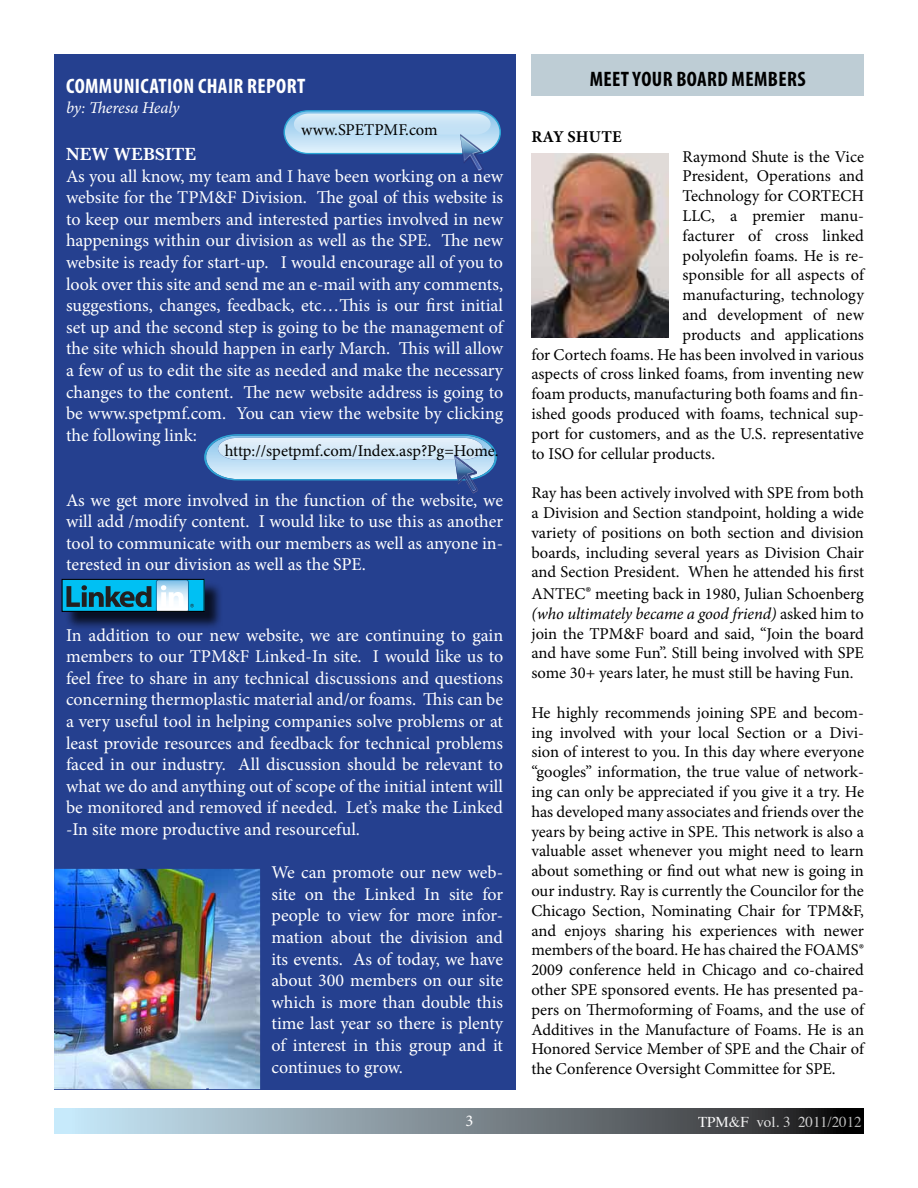
<style>
.page{position:relative;width:918px;height:1188px;background:#fff}
.page>*{position:absolute;margin:0;border:0;box-sizing:border-box;transform-origin:0 0}
.t1{font:700 condensed 21px "Myriad Pro";letter-spacing:.02em;color:#fff}
.t2{font:700 condensed 21px "Myriad Pro";letter-spacing:.02em;color:#000}
.t3{font:18px/21.6px "Minion Pro";letter-spacing:-.005em;color:#fff;text-align:justify}
.t4{font:600 18px "Baskerville";color:#fff}
.t5{font:16.5px/19.8px "Minion Pro";letter-spacing:-.005em;color:#000;text-align:justify}
.t6{font:italic 16.5px "Minion Pro";letter-spacing:-.01em;color:#fff}
.t7{font:700 16.5px "Minion Pro";letter-spacing:.01em;color:#000}
.t8{font:16.5px "Minion Pro";color:#fff}
.t9{font:15px "Times";color:#fff}
.s1{font-size:18px}
.s2{font-style:italic}
</style>
<div class="page">
<svg style="left:54px;top:1108px;width:810px;height:26px;background:#78858d"></svg>
<div style="left:531px;top:54px;width:333px;height:42px;background:#becdd5"></div>
<img style="left:532px;top:154px;width:137px;height:184px">
<div style="left:54px;top:54px;width:461px;height:1035px;background:#25408f"></div>
<img style="left:54px;top:869px;width:206px;height:220px">
<div style="left:64px;top:581px;width:159px;height:50px;background:#000;opacity:.75"></div>
<div style="left:62px;top:579px;width:142px;height:32px;background:#00c0f3"></div>
<svg style="left:67px;top:581px;width:127px;height:29px"></svg>
<div style="left:62px;top:579px;width:143px;height:33px;border:1px solid #000"></div>
<svg style="left:204px;top:434px;width:293px;height:60px"></svg>
<img style="left:455px;top:456px;width:22px;height:37px">
<svg style="left:284px;top:110px;width:217px;height:62px"></svg>
<p class="t1" style="left:66px;top:73px;width:67px">COMMUNICA</p>
<p class="t1" style="left:159px;top:73px;width:58px">TION CHAIR</p>
<p class="t1" style="left:247px;top:73px;width:60px">REPORT</p>
<p class="t6" style="left:66px;top:97px;width:115px">by: Theresa Healy</p>
<p class="t4" style="left:66px;top:144px;width:132px">NEW WEBSITE</p>
<p class="t3" style="left:66px;top:165px;width:439px">As you all know, my team and I have been working on a new website for the TPM&amp;F Division. The goal of this website is to keep our members and interested parties involved in new happenings within our division as well as the SPE. The new website is ready for start-up. I would encourage all of you to look over this site and send me an e-mail with any comments, suggestions, changes, feedback, etc…This is our first initial set up and the second step is going to be the management of the site which should happen in early March. This will allow a few of us to edit the site as needed and make the necessary changes to the content. The new website address is going to be www.spetpmf.com. You can view the website by clicking the following link:</p>
<p class="t5" style="left:301px;top:120px;width:138px">www.SPETPMF.com</p>
<p class="t5" style="left:225px;top:441px;width:275px">http://spetpmf.com/Index.asp?Pg=Home.</p>
<p class="t3" style="left:66px;top:489px;width:439px">As we get more involved in the function of the website, we will add /modify content. I would like to use this as another tool to communicate with our members as well as anyone in&shy;terested in our division as well as the SPE.</p>
<p class="t3" style="left:66px;top:624px;width:439px">In addition to our new website, we are continuing to gain members to our TPM&amp;F Linked-In site. I would like us to feel free to share in any technical discussions and questions concerning thermoplastic material and/or foams. This can be a very useful tool in helping companies solve problems or at least provide resources and feedback for technical problems faced in our industry. All discussion should be relevant to what we do and anything out of scope of the initial intent will be monitored and removed if needed. Let’s make the Linked -In site more productive and resourceful.</p>
<p class="t3" style="left:272px;top:862px;width:233px">We can promote our new web&shy;site on the Linked In site for people to view for more infor&shy;mation about the division and its events. As of today, we have about 300 members on our site which is more than double this time last year so there is plenty of interest in this group and it continues to grow.</p>
<p class="t2" style="left:590px;top:66px;width:167px">MEET YOUR BOARD MEMBERS</p>
<p class="t7" style="left:531px;top:125px;width:92px">RAY SHUTE</p>
<p class="t5" style="left:683px;top:146px;width:183px">Raymond Shute is the Vice</p>
<p class="t5" style="left:683px;top:166px;width:183px">President, Operations and</p>
<p class="t5" style="left:683px;top:186px;width:183px">Technology for CORTECH</p>
<p class="t5" style="left:683px;top:206px;width:183px">LLC, a premier manu-</p>
<p class="t5" style="left:683px;top:226px;width:183px">facturer of cross linked</p>
<p class="t5" style="left:683px;top:245px;width:183px">polyolefin foams. He is re-</p>
<p class="t5" style="left:683px;top:265px;width:183px">sponsible for all aspects of</p>
<p class="t5" style="left:683px;top:285px;width:183px">manufacturing, technology</p>
<p class="t5" style="left:683px;top:305px;width:183px">and development of new</p>
<p class="t5" style="left:683px;top:325px;width:183px">products and applications</p>
<p class="t5" style="left:531px;top:344px;width:334px">for Cortech foams. He has been involved in various</p>
<p class="t5" style="left:531px;top:364px;width:334px">aspects of cross linked foams, from inventing new</p>
<p class="t5" style="left:531px;top:384px;width:334px">foam products, manufacturing both foams and fin-</p>
<p class="t5" style="left:531px;top:404px;width:334px">ished goods produced with foams, technical sup-</p>
<p class="t5" style="left:531px;top:424px;width:334px">port for customers, and as the U.S. representative</p>
<p class="t5" style="left:531px;top:443px;width:185px">to ISO for cellular products.</p>
<p class="t5" style="left:531px;top:483px;width:334px">Ray has been actively involved with SPE from both a Division and Section standpoint, holding a wide variety of positions on both section and division boards, including several years as Division Chair and Section President. When he attended his first</p>
<p class="t5" style="left:531px;top:584px;width:334px">ANTEC<span class="s1">®</span> meeting back in 1980, Julian Schoenberg <span class="s2">(who ultimately became a good friend)</span> asked him to join the TPM&amp;F board and said, “Join the board and have some Fun”. Still being involved with SPE some 30+ years later, he must still be having Fun.</p>
<p class="t5" style="left:531px;top:703px;width:334px">He highly recommends joining SPE and becom&shy;ing involved with your local Section or a Divi&shy;sion of interest to you. In this day where everyone “googles” information, the true value of network&shy;ing can only be appreciated if you give it a try. He has developed many associates and friends over the years by being active in SPE. This network is also a valuable asset whenever you might need to learn about something or find out what new is going in our industry. Ray is currently the Councilor for the Chicago Section, Nominating Chair for TPM&amp;F, and enjoys sharing his experiences with newer members of the board. He has chaired the FOAMS® 2009 conference held in Chicago and co-chaired other SPE sponsored events. He has presented pa&shy;pers on Thermoforming of Foams, and the use of Additives in the Manufacture of Foams. He is an Honored Service Member of SPE and the Chair of the Conference Oversight Committee for SPE.</p>
<p class="t8" style="left:466px;top:1110px;width:9px">3</p>
<p class="t9" style="left:698px;top:1108px;width:165px">TPM&amp;F vol. 3 2011/2012</p>
</div>
